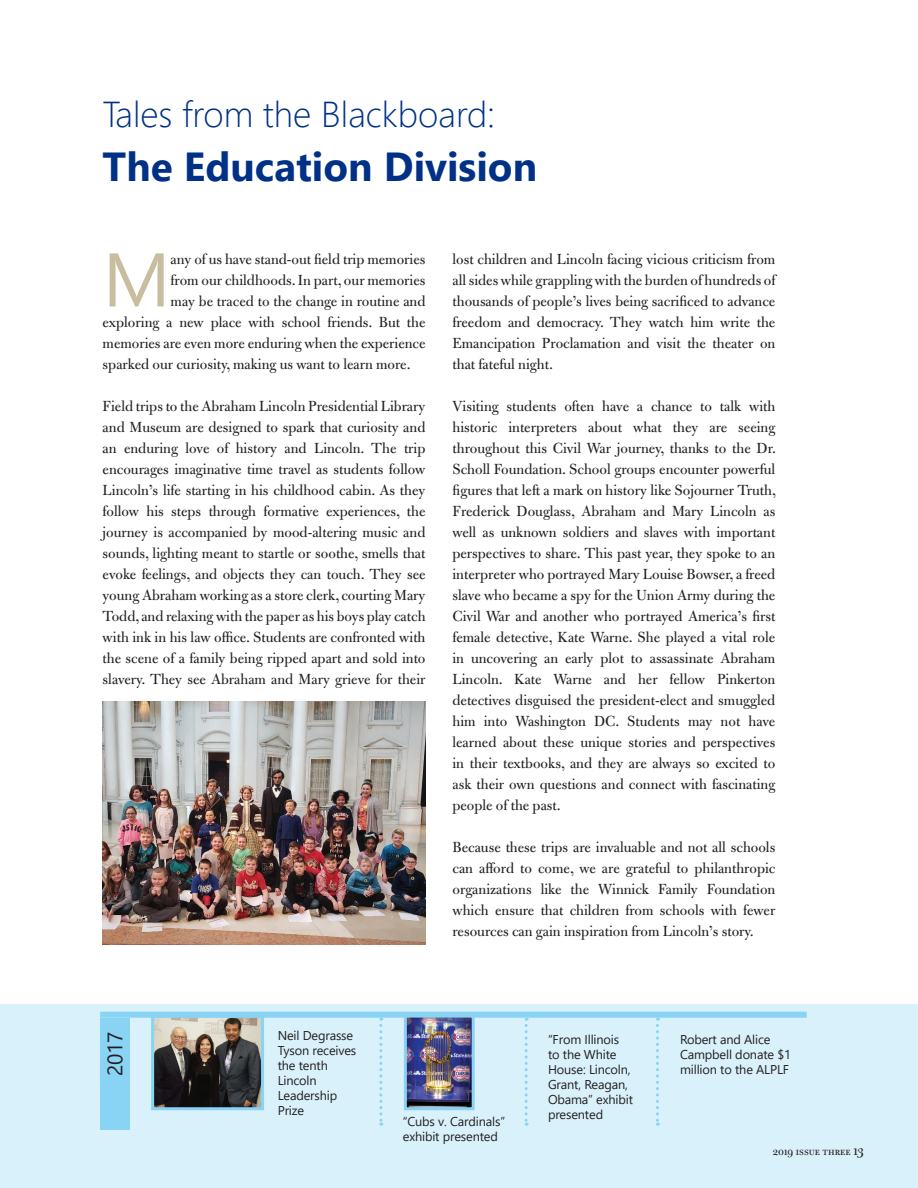
<style>
.page{position:relative;width:918px;height:1188px;background:#fff}
.page>*{position:absolute;margin:0;border:0;box-sizing:border-box;transform-origin:0 0}
._03_Drop_Cap_Copy_co{font:75.75px "Segoe UI";color:#c8bd9e}
.Script_Head_Script{font:700 40.5px "Segoe UI";color:#003186}
.Script_Head_Script-2{font:300 36px "Segoe UI";color:#003186}
.Captions{font:21px "Segoe UI";color:#231f20}
._04_Body_Copy{font:15.75px/21px "Bulmer MT Std";color:#231f20;text-align:justify}
._03_Drop_Cap_Copy_co-2{font:15.75px "Bulmer MT Std";color:#231f20}
.Captions-2{font:12.75px/15px "Segoe UI";letter-spacing:-.01em;color:#231f20}
.t1{font:12px "Bulmer MT Std";color:#231f20}
.s1{font-size:15px}
</style>
<div class="page">
<div style="left:0;top:1004px;width:918px;height:184px;background:#d9f1fb"></div>
<img style="left:103px;top:701px;width:322px;height:244px">
<svg style="left:379px;top:1018px;width:3px;height:108px"></svg>
<img style="left:155px;top:1019px;width:105px;height:87px">
<div style="left:151px;top:1015px;width:113px;height:95px;border:3px solid #89d3f4"></div>
<div style="left:100px;top:1012px;width:707px;height:6px;background:#89d3f4"></div>
<div style="left:100px;top:1018px;width:29px;height:112px;background:#89d3f4"></div>
<img style="left:408px;top:1019px;width:63px;height:87px">
<div style="left:404px;top:1015px;width:71px;height:95px;border:3px solid #89d3f4"></div>
<svg style="left:525px;top:1018px;width:3px;height:108px"></svg>
<svg style="left:656px;top:1018px;width:3px;height:108px"></svg>
<p class="Script_Head_Script-2" style="left:103px;top:81px;width:394px">Tales from the Blackboard:</p>
<p class="Script_Head_Script" style="left:103px;top:129px;width:436px">The Education Division</p>
<p class="_03_Drop_Cap_Copy_co" style="left:103px;top:208px;width:70px">M</p>
<p class="_03_Drop_Cap_Copy_co-2" style="left:171px;top:251px;width:256px">any of us have stand-out field trip memories</p>
<p class="_03_Drop_Cap_Copy_co-2" style="left:171px;top:272px;width:256px">from our childhoods. In part, our memories</p>
<p class="_03_Drop_Cap_Copy_co-2" style="left:171px;top:293px;width:256px">may be traced to the change in routine and</p>
<p class="_03_Drop_Cap_Copy_co-2" style="left:103px;top:314px;width:324px">exploring a new place with school friends. But the</p>
<p class="_03_Drop_Cap_Copy_co-2" style="left:103px;top:335px;width:324px">memories are even more enduring when the experience</p>
<p class="_03_Drop_Cap_Copy_co-2" style="left:103px;top:356px;width:310px">sparked our curiosity, making us want to learn more.</p>
<p class="_04_Body_Copy" style="left:103px;top:396px;width:324px">Field trips to the Abraham Lincoln Presidential Library and Museum are designed to spark that curiosity and an enduring love of history and Lincoln. The trip encourages imaginative time travel as students follow Lincoln’s life starting in his childhood cabin. As they follow his steps through formative experiences, the journey is accompanied by mood-altering music and sounds, lighting meant to startle or soothe, smells that evoke feelings, and objects they can touch. They see young Abraham working as a store clerk, courting Mary Todd, and relaxing with the paper as his boys play catch with ink in his law office. Students are confronted with the scene of a family being ripped apart and sold into slavery. They see Abraham and Mary grieve for their</p>
<p class="_04_Body_Copy" style="left:452px;top:249px;width:326px">lost children and Lincoln facing vicious criticism from all sides while grappling with the burden of hundreds of thousands of people’s lives being sacrificed to advance freedom and democracy. They watch him write the Emancipation Proclamation and visit the theater on that fateful night.</p>
<p class="_04_Body_Copy" style="left:452px;top:396px;width:325px">Visiting students often have a chance to talk with historic interpreters about what they are seeing throughout this Civil War journey, thanks to the Dr.<br>Scholl Foundation. School groups encounter powerful figures that left a mark on history like Sojourner Truth, Frederick Douglass, Abraham and Mary Lincoln as well as unknown soldiers and slaves with important perspectives to share. This past year, they spoke to an interpreter who portrayed Mary Louise Bowser, a freed slave who became a spy for the Union Army during the Civil War and another who portrayed America’s first female detective, Kate Warne. She played a vital role in uncovering an early plot to assassinate Abraham Lincoln. Kate Warne and her fellow Pinkerton detectives disguised the president-elect and smuggled him into Washington DC. Students may not have learned about these unique stories and perspectives in their textbooks, and they are always so excited to ask their own questions and connect with fascinating people of the past.</p>
<p class="_04_Body_Copy" style="left:452px;top:837px;width:324px">Because these trips are invaluable and not all schools can afford to come, we are grateful to philanthropic organizations like the Winnick Family Foundation which ensure that children from schools with fewer resources can gain inspiration from Lincoln’s story.</p>
<p class="Captions" style="left:95px;top:1076px;width:46px;rotate:-90deg">2017</p>
<p class="Captions-2" style="left:278px;top:1027px;width:80px">Neil Degrasse<br>Tyson receives the tenth<br>Lincoln<br>Leadership<br>Prize</p>
<p class="Captions-2" style="left:403px;top:1113px;width:104px">“Cubs v. Cardinals” exhibit presented</p>
<p class="Captions-2" style="left:548px;top:1031px;width:87px">“From Illinois to the White<br>House: Lincoln,<br>Grant, Reagan,<br>Obama” exhibit presented</p>
<p class="Captions-2" style="left:680px;top:1031px;width:113px">Robert and Alice<br>Campbell donate $1 million to the ALPLF</p>
<p class="t1" style="left:773px;top:1145px;width:93px">2019 issue three <span class="s1">13</span></p>
</div>
